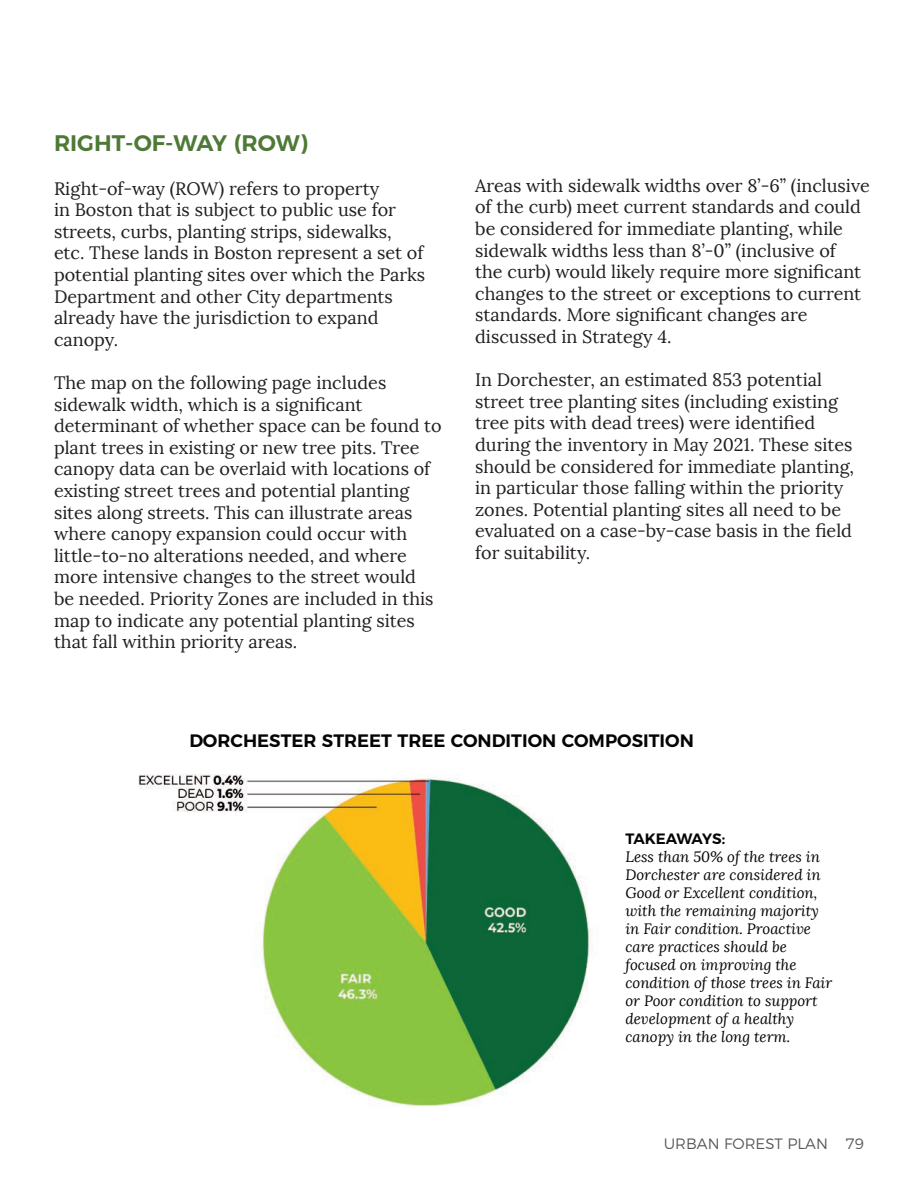
<style>
.page{position:relative;width:918px;height:1188px;background:#fff}
.page>*{position:absolute;margin:0;border:0;box-sizing:border-box;transform-origin:0 0}
.t1{font:600 22.5px "Montserrat";color:#4f7937}
.t2{font:18px/21.6px "Lora";color:#231f20}
.t3{font:600 18px "Montserrat";color:#040503}
.t4{font:italic 15px/18px "Lora";color:#040503}
.t5{font:300 15px "Montserrat";color:#57585b}
.t6{font:600 15px "Montserrat";letter-spacing:-.025em;color:#040503}
</style>
<div class="page">
<img style="left:138px;top:775px;width:454px;height:332px">
<p class="t1" style="left:54px;top:125px;width:255px">RIGHT-OF-WAY (ROW)</p>
<p class="t2" style="left:54px;top:178px;width:373px">Right-of-way (ROW) refers to property<br>in Boston that is subject to public use for streets, curbs, planting strips, sidewalks, etc. These lands in Boston represent a set of potential planting sites over which the Parks Department and other City departments already have the jurisdiction to expand canopy.</p>
<p class="t2" style="left:54px;top:372px;width:389px">The map on the following page includes sidewalk width, which is a significant determinant of whether space can be found to plant trees in existing or new tree pits. Tree canopy data can be overlaid with locations of existing street trees and potential planting sites along streets. This can illustrate areas where canopy expansion could occur with little-to-no alterations needed, and where more intensive changes to the street would<br>be needed. Priority Zones are included in this map to indicate any potential planting sites that fall within priority areas.</p>
<p class="t2" style="left:475px;top:175px;width:396px">Areas with sidewalk widths over 8’-6” (inclusive of the curb) meet current standards and could be considered for immediate planting, while sidewalk widths less than 8’-0” (inclusive of<br>the curb) would likely require more significant changes to the street or exceptions to current standards. More significant changes are discussed in Strategy 4.</p>
<p class="t2" style="left:475px;top:369px;width:381px">In Dorchester, an estimated 853 potential street tree planting sites (including existing tree pits with dead trees) were identified during the inventory in May 2021. These sites should be considered for immediate planting, in particular those falling within the priority zones. Potential planting sites all need to be evaluated on a case-by-case basis in the field for suitability.</p>
<p class="t3" style="left:189px;top:726px;width:506px">DORCHESTER STREET TREE CONDITION COMPOSITION</p>
<p class="t6" style="left:625px;top:826px;width:101px">TAKEAWAYS:</p>
<p class="t4" style="left:625px;top:848px;width:208px">Less than 50% of the trees in<br>Dorchester are considered in<br>Good or Excellent condition, with the remaining majority in Fair condition. Proactive care practices should be focused on improving the condition of those trees in Fair or Poor condition to support development of a healthy canopy in the long term.</p>
<p class="t5" style="left:664px;top:1131px;width:202px">URBAN FOREST PLAN 79</p>
</div>
